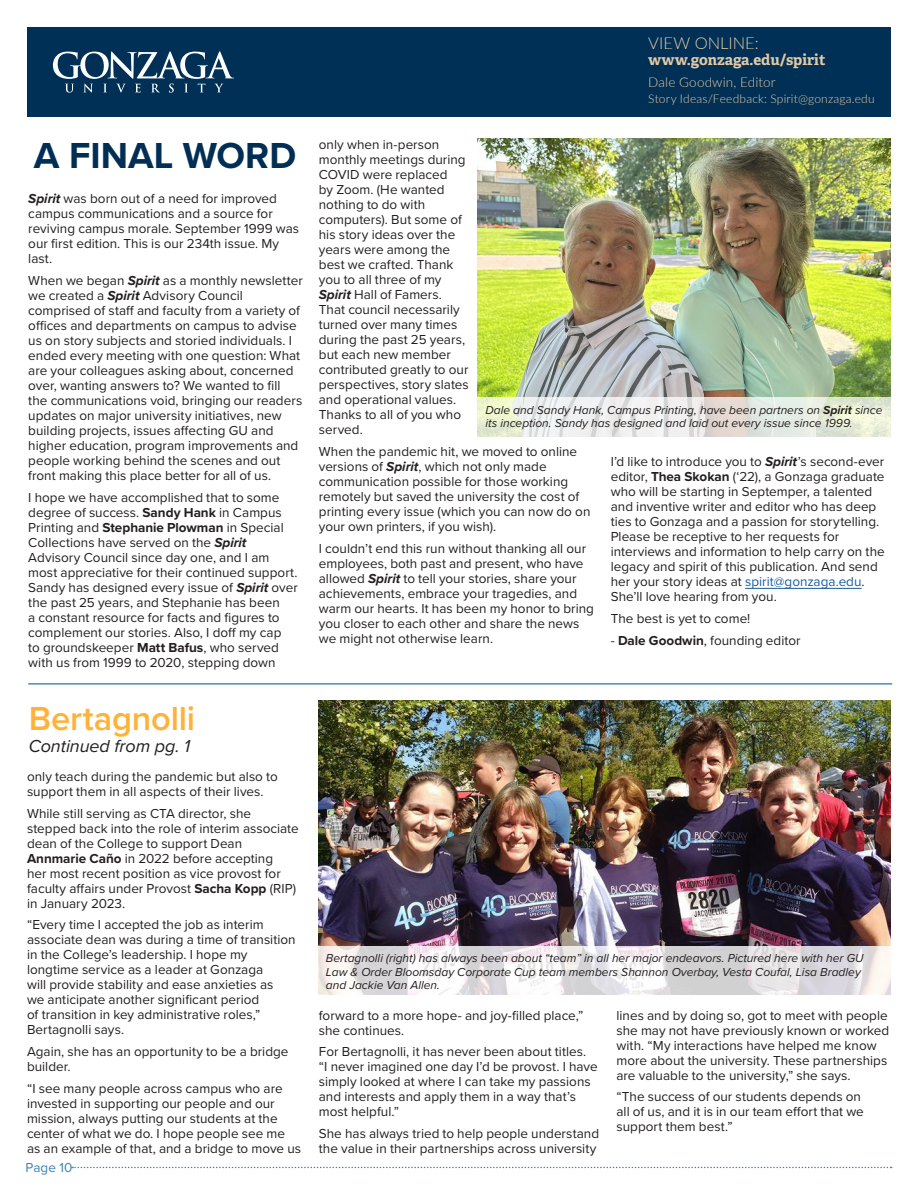
<style>
.page{position:relative;width:918px;height:1188px;background:#fff}
.page>*{position:absolute;margin:0;border:0;box-sizing:border-box;transform-origin:0 0}
.t1{font:700 37.5px "Proxima Nova";color:#002e54}
.Bullets{font:600 34.5px "Proxima Nova";letter-spacing:-.005em;color:#ffb238}
.Bullets-2{font:italic 18px "Proxima Nova";letter-spacing:-.005em;color:#231f20}
.t2{font:300 16.5px "Lato";color:#e4c9a3}
.t3{font:700 15px "Adelle";color:#e4c9a3}
.Body_Text{font:13.5px/15px "Proxima Nova";color:#231f20}
.t4{font:300 13.5px "Lato";letter-spacing:.01em;color:#e4c9a3}
.Bullets-3{font:13.5px "Proxima Nova";letter-spacing:.01em;color:#3684b6}
.Cutlines_2{font:italic 12px/13.5px "Proxima Nova";color:#231f20}
.t5{font:300 12px "Lato";letter-spacing:.015em;color:#e4c9a3}
.s1{font-weight:700;font-style:italic}
.s2{font-weight:700}
.s3{color:#175d9e}
</style>
<div class="page">
<div style="left:27px;top:27px;width:864px;height:90px;background:#003056"></div>
<svg style="left:53px;top:51px;width:181px;height:42px"></svg>
<img style="left:319px;top:700px;width:572px;height:246px">
<svg style="left:319px;top:946px;width:572px;height:49px"></svg>
<hr style="left:28px;top:683px;width:864px;height:2px;background:#5089b4">
<svg style="left:72px;top:1167px;width:820px;height:1px"></svg>
<img style="left:477px;top:139px;width:414px;height:258px">
<svg style="left:477px;top:397px;width:414px;height:40px"></svg>
<hr style="left:745px;top:588px;width:117px;height:1px;background:#175d9e">
<p class="t1" style="left:34px;top:128px;width:264px">A FINAL WORD</p>
<p class="Body_Text" style="left:28px;top:191px;width:272px"><span class="s1">Spirit</span> was born out of a need for improved campus communications and a source for reviving campus morale. September 1999 was our first edition. This is our 234th issue. My last.</p>
<p class="Body_Text" style="left:28px;top:273px;width:276px">When we began <span class="s1">Spirit</span> as a monthly newsletter we created a <span class="s1">Spirit</span> Advisory Council comprised of staff and faculty from a variety of offices and departments on campus to advise us on story subjects and storied individuals. I ended every meeting with one question: What are your colleagues asking about, concerned over, wanting answers to? We wanted to fill the communications void, bringing our readers updates on major university initiatives, new building projects, issues affecting GU and higher education, program improvements and people working behind the scenes and out front making this place better for all of us.</p>
<p class="Body_Text" style="left:28px;top:489px;width:271px">I hope we have accomplished that to some degree of success. <span class="s2">Sandy Hank</span> in Campus Printing and <span class="s2">Stephanie Plowman</span> in Special Collections have served on the <span class="s1">Spirit </span>Advisory Council since day one, and I am most appreciative for their continued support.<br>Sandy has designed every issue of <span class="s1">Spirit</span> over the past 25 years, and Stephanie has been<br>a constant resource for facts and figures to complement our stories. Also, I doff my cap<br>to groundskeeper <span class="s2">Matt Bafus</span>, who served with us from 1999 to 2020, stepping down</p>
<p class="Bullets" style="left:29px;top:693px;width:168px">Bertagnolli</p>
<p class="Bullets-2" style="left:29px;top:732px;width:163px">Continued from pg. 1</p>
<p class="Body_Text" style="left:27px;top:768px;width:252px">only teach during the pandemic but also to support them in all aspects of their lives.</p>
<p class="Body_Text" style="left:27px;top:805px;width:273px">While still serving as CTA director, she stepped back into the role of interim associate dean of the College to support Dean <span class="s2">Annmarie Caño</span> in 2022 before accepting<br>her most recent position as vice provost for faculty affairs under Provost <span class="s2">Sacha Kopp</span> (RIP) in January 2023.</p>
<p class="Body_Text" style="left:27px;top:917px;width:270px">“Every time I accepted the job as interim associate dean was during a time of transition in the College’s leadership. I hope my longtime service as a leader at Gonzaga<br>will provide stability and ease anxieties as<br>we anticipate another significant period<br>of transition in key administrative roles,” Bertagnolli says.</p>
<p class="Body_Text" style="left:27px;top:1044px;width:263px">Again, she has an opportunity to be a bridge builder.</p>
<p class="Body_Text" style="left:27px;top:1080px;width:276px">“I see many people across campus who are invested in supporting our people and our mission, always putting our students at the center of what we do. I hope people see me as an example of that, and a bridge to move us</p>
<p class="Bullets-3" style="left:25px;top:1157px;width:49px">Page 10</p>
<p class="t2" style="left:648px;top:32px;width:112px">VIEW ONLINE:</p>
<p class="t3" style="left:648px;top:50px;width:179px">www.gonzaga.edu/spirit</p>
<p class="t4" style="left:648px;top:73px;width:129px">Dale Goodwin, Editor</p>
<p class="t5" style="left:648px;top:90px;width:228px">Story Ideas/Feedback: Spirit@gonzaga.edu</p>
<p class="Body_Text" style="left:319px;top:137px;width:152px">only when in-person monthly meetings during<br>COVID were replaced<br>by Zoom. (He wanted nothing to do with computers). But some of his story ideas over the years were among the best we crafted. Thank you to all three of my<br><span class="s1">Spirit</span> Hall of Famers.<br>That council necessarily turned over many times during the past 25 years, but each new member contributed greatly to our perspectives, story slates and operational values.<br>Thanks to all of you who served.</p>
<p class="Body_Text" style="left:319px;top:444px;width:273px">When the pandemic hit, we moved to online versions of <span class="s1">Spirit</span>, which not only made communication possible for those working remotely but saved the university the cost of printing every issue (which you can now do on your own printers, if you wish).</p>
<p class="Body_Text" style="left:319px;top:540px;width:277px">I couldn’t end this run without thanking all our employees, both past and present, who have allowed <span class="s1">Spirit</span> to tell your stories, share your achievements, embrace your tragedies, and warm our hearts. It has been my honor to bring you closer to each other and share the news we might not otherwise learn.</p>
<p class="Cutlines_2" style="left:485px;top:402px;width:399px">Dale and Sandy Hank, Campus Printing, have been partners on <span class="s2">Spirit</span> since its inception. Sandy has designed and laid out every issue since 1999.</p>
<p class="Body_Text" style="left:611px;top:454px;width:276px">I’d like to introduce you to <span class="s1">Spirit</span>’s second-ever editor, <span class="s2">Thea Skokan</span> (‘22), a Gonzaga graduate who will be starting in Septemper, a talented and inventive writer and editor who has deep ties to Gonzaga and a passion for storytelling.<br>Please be receptive to her requests for interviews and information to help carry on the legacy and spirit of this publication. And send her your story ideas at <span class="s3">spirit@gonzaga.edu</span>.<br>She’ll love hearing from you.</p>
<p class="Body_Text" style="left:611px;top:610px;width:141px">The best is yet to come!</p>
<p class="Body_Text" style="left:611px;top:632px;width:191px">- <span class="s2">Dale Goodwin</span>, founding editor</p>
<p class="Cutlines_2" style="left:326px;top:951px;width:539px">Bertagnolli (right) has always been about “team” in all her major endeavors. Pictured here with her GU<br>Law &amp; Order Bloomsday Corporate Cup team members Shannon Overbay, Vesta Coufal, Lisa Bradley and Jackie Van Allen.</p>
<p class="Body_Text" style="left:319px;top:1007px;width:266px">forward to a more hope- and joy-filled place,” she continues.</p>
<p class="Body_Text" style="left:319px;top:1044px;width:280px">For Bertagnolli, it has never been about titles. “I never imagined one day I’d be provost. I have simply looked at where I can take my passions and interests and apply them in a way that’s most helpful.”</p>
<p class="Body_Text" style="left:319px;top:1126px;width:282px">She has always tried to help people understand the value in their partnerships across university</p>
<p class="Body_Text" style="left:616px;top:1007px;width:274px">lines and by doing so, got to meet with people she may not have previously known or worked with. “My interactions have helped me know more about the university. These partnerships are valuable to the university,” she says.</p>
<p class="Body_Text" style="left:616px;top:1089px;width:249px">“The success of our students depends on all of us, and it is in our team effort that we support them best.”</p>
</div>
